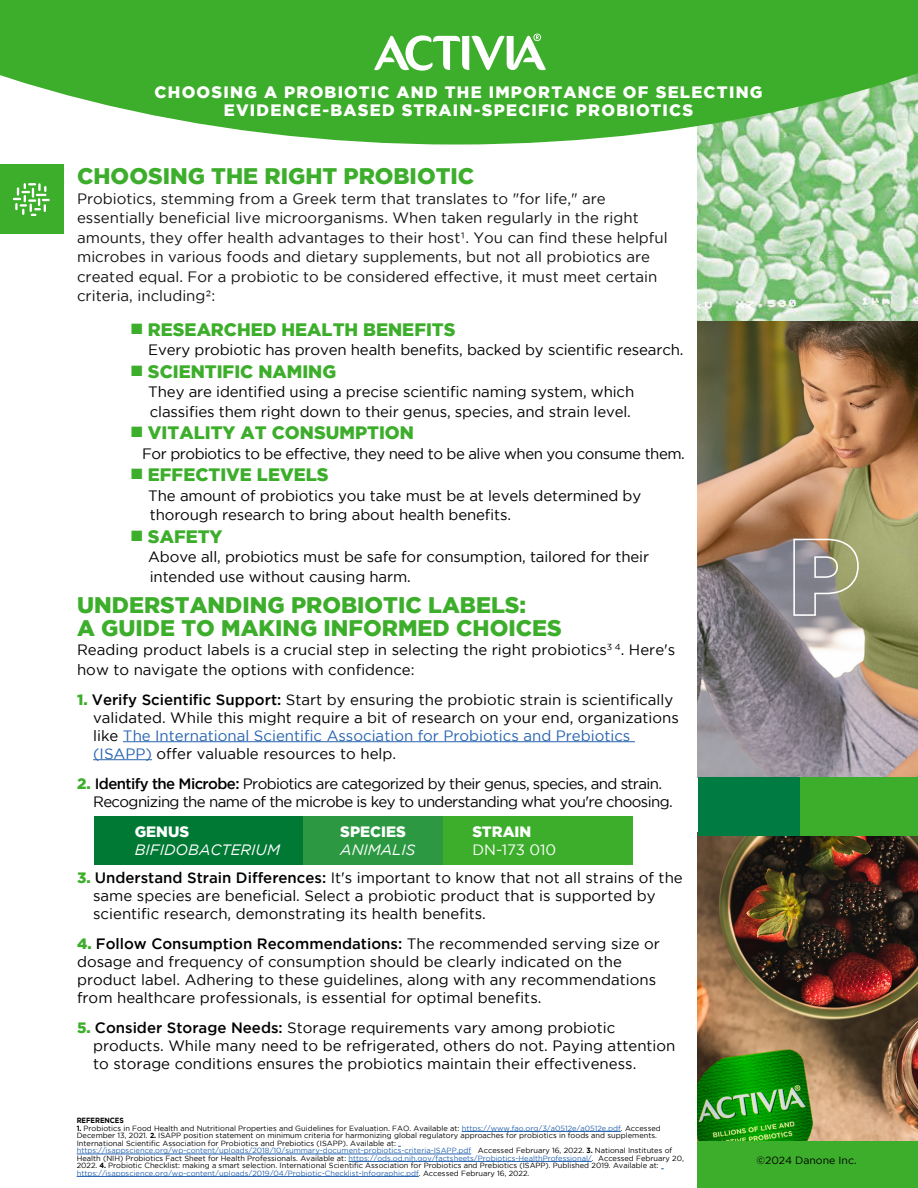
<style>
.page{position:relative;width:918px;height:1188px;background:#fff}
.page>*{position:absolute;margin:0;border:0;box-sizing:border-box;transform-origin:0 0}
.t1{font:900 22.5px/22.5px "Gotham";color:#3dae2b}
.t2{font:900 18px "Gotham";color:#3dae2b}
.t3{font:900 16.5px/18px "Gotham";letter-spacing:.075em;color:#fff;text-align:center}
.t4{font:15px/18px "Gotham";color:#000}
.t5{font:15px/19.5px "Gotham";color:#121212}
.t6{font:15px/18px "Gotham";letter-spacing:-.04em;color:#000}
.t7{font:15px "Gotham";letter-spacing:-.035em;color:#000}
.t8{font:italic 15px "Gotham";color:#fff}
.t9{font:900 15px "Gotham";color:#fff}
.t10{font:15px "Gotham";color:#fff}
.t11{font:10.5px "Gotham";color:#000}
.t12{font:7.5px/7.5px "Gotham";color:#000}
.t13{font:700 7.5px "Gotham";letter-spacing:-.005em;color:#000;scale:.91 1}
.s1{font-weight:900;color:#3dae2b}
.s2{font-weight:500}
.s3{color:#2864b0}
.s4{font-weight:700}
</style>
<div class="page">
<img style="left:698px;top:145px;width:220px;height:177px">
<img style="left:698px;top:322px;width:220px;height:455px">
<img style="left:698px;top:835px;width:220px;height:306px">
<div style="left:698px;top:1141px;width:220px;height:47px;background:#3dae2b"></div>
<div style="left:763px;top:777px;width:155px;height:58px;background:#3dae2b"></div>
<div style="left:698px;top:777px;width:101px;height:58px;background:#007b41"></div>
<svg style="left:0;top:0;width:918px;height:145px;background:#57b848"></svg>
<div style="left:0;top:165px;width:63px;height:69px;background:#3dae2b"></div>
<svg style="left:13px;top:183px;width:37px;height:33px"></svg>
<svg style="left:374px;top:34px;width:172px;height:37px"></svg>
<hr style="left:123px;top:741px;width:512px;height:1px;background:#2864b0">
<hr style="left:93px;top:759px;width:59px;height:1px;background:#2864b0">
<hr style="left:462px;top:1131px;width:159px;height:1px;background:#2864b0">
<hr style="left:77px;top:1154px;width:394px;height:1px;background:#2864b0">
<hr style="left:349px;top:1161px;width:243px;height:1px;background:#2864b0">
<hr style="left:77px;top:1176px;width:342px;height:1px;background:#2864b0">
<svg style="left:793px;top:538px;width:67px;height:79px;background:#9a998b"></svg>
<div style="left:442px;top:816px;width:191px;height:49px;background:#3dae2b"></div>
<div style="left:303px;top:816px;width:139px;height:49px;background:#2c9942"></div>
<div style="left:94px;top:816px;width:209px;height:49px;background:#007934"></div>
<p class="t3" style="left:155px;top:83px;width:609px">CHOOSING A PROBIOTIC AND THE IMPORTANCE OF SELECTING<br>EVIDENCE-BASED STRAIN-SPECIFIC PROBIOTICS</p>
<h1 class="t1" style="left:77px;top:165px;width:399px">CHOOSING THE RIGHT PROBIOTIC</h1>
<p class="t5" style="left:77px;top:188px;width:592px">Probiotics, stemming from a Greek term that translates to "for life," are essentially beneficial live microorganisms. When taken regularly in the right amounts, they offer health advantages to their host1. You can find these helpful microbes in various foods and dietary supplements, but not all probiotics are created equal. For a probiotic to be considered effective, it must meet certain criteria, including2:</p>
<p class="t2" style="left:131px;top:317px;width:326px">■ RESEARCHED HEALTH BENEFITS</p>
<p class="t4" style="left:148px;top:340px;width:537px">Every probiotic has proven health benefits, backed by scientific research.</p>
<p class="t2" style="left:131px;top:359px;width:206px">■ SCIENTIFIC NAMING</p>
<p class="t4" style="left:148px;top:382px;width:487px;line-height:19.5px">They are identified using a precise scientific naming system, which classifies them right down to their genus, species, and strain level.</p>
<p class="t2" style="left:131px;top:420px;width:284px">■ VITALITY AT CONSUMPTION</p>
<p class="t7" style="left:142px;top:444px;width:544px">For probiotics to be effective, they need to be alive when you consume them.</p>
<p class="t2" style="left:131px;top:462px;width:199px">■ EFFECTIVE LEVELS</p>
<p class="t4" style="left:148px;top:485px;width:494px;line-height:19.5px">The amount of probiotics you take must be at levels determined by thorough research to bring about health benefits.</p>
<p class="t2" style="left:131px;top:524px;width:93px">■ SAFETY</p>
<p class="t4" style="left:148px;top:547px;width:502px;line-height:19.5px">Above all, probiotics must be safe for consumption, tailored for their intended use without causing harm.</p>
<h1 class="t1" style="left:77px;top:594px;width:486px">UNDERSTANDING PROBIOTIC LABELS:<br>A GUIDE TO MAKING INFORMED CHOICES</h1>
<p class="t4" style="left:77px;top:640px;width:600px;line-height:19.5px">Reading product labels is a crucial step in selecting the right probiotics<sup>3</sup> <sup>4</sup>. Here's how to navigate the options with confidence:</p>
<p class="t4" style="left:93px;top:690px;width:587px;text-indent:-16px"><span class="s1">1.</span> <span class="s2">Verify Scientific Support:</span> Start by ensuring the probiotic strain is scientifically validated. While this might require a bit of research on your end, organizations like <span class="s3">The International Scientific Association for Probiotics and Prebiotics (ISAPP)</span> offer valuable resources to help.</p>
<p class="t6" style="left:93px;top:774px;width:581px;text-indent:-16px"><span class="s1">2.</span> <span class="s2">Identify the Microbe:</span> Probiotics are categorized by their genus, species, and strain.<br>Recognizing the name of the microbe is key to understanding what you're choosing.</p>
<p class="t9" style="left:135px;top:821px;width:56px">GENUS</p>
<p class="t9" style="left:340px;top:821px;width:67px">SPECIES</p>
<p class="t9" style="left:473px;top:821px;width:60px">STRAIN</p>
<p class="t8" style="left:135px;top:840px;width:147px">BIFIDOBACTERIUM</p>
<p class="t8" style="left:340px;top:840px;width:77px">ANIMALIS</p>
<p class="t10" style="left:473px;top:840px;width:85px">DN-173 010</p>
<p class="t4" style="left:93px;top:868px;width:591px;text-indent:-16px"><span class="s1">3.</span> <span class="s2">Understand Strain Differences:</span> It's important to know that not all strains of the same species are beneficial. Select a probiotic product that is supported by scientific research, demonstrating its health benefits.</p>
<p class="t4" style="left:77px;top:934px;width:584px"><span class="s1">4.</span> <span class="s2">Follow Consumption Recommendations:</span> The recommended serving size or dosage and frequency of consumption should be clearly indicated on the product label. Adhering to these guidelines, along with any recommendations from healthcare professionals, is essential for optimal benefits.</p>
<p class="t4" style="left:93px;top:1018px;width:584px;text-indent:-16px"><span class="s1">5.</span> <span class="s2">Consider Storage Needs:</span> Storage requirements vary among probiotic products. While many need to be refrigerated, others do not. Paying attention to storage conditions ensures the probiotics maintain their effectiveness.</p>
<p class="t13" style="left:77px;top:1116px;width:53px">REFERENCES</p>
<p class="t12" style="left:77px;top:1124px;width:609px"><span class="s4">1.</span> Probiotics in Food Health and Nutritional Properties and Guidelines for Evaluation. FAO. Available at: <span class="s3">https://www.fao.org/3/a0512e/a0512e.pdf</span>. Accessed December 13, 2021. <span class="s4">2.</span> ISAPP position statement on minimum criteria for harmonizing global regulatory approaches for probiotics in foods and supplements.<br>International Scientific Association for Probiotics and Prebiotics (ISAPP). Available at: <span class="s3">https://isappscience.org/wp-content/uploads/2018/10/summary-document-probiotics-criteria-ISAPP.pdf</span> Accessed February 16, 2022. <span class="s4">3.</span> National Institutes of Health (NIH) Probiotics Fact Sheet for Health Professionals. Available at: <span class="s3">https://ods.od.nih.gov/factsheets/Probiotics-HealthProfessional/</span>. Accessed February 20, 2022. <span class="s4">4.</span> Probiotic Checklist: making a smart selection. International Scientific Association for Probiotics and Prebiotics (ISAPP). Published 2019. Available at: <span class="s3">https://isappscience.org/wp-content/uploads/2019/04/Probiotic-Checklist-Infographic.pdf</span>. Accessed February 16, 2022.</p>
<p class="t11" style="left:757px;top:1154px;width:102px">©2024 Danone Inc.</p>
</div>
